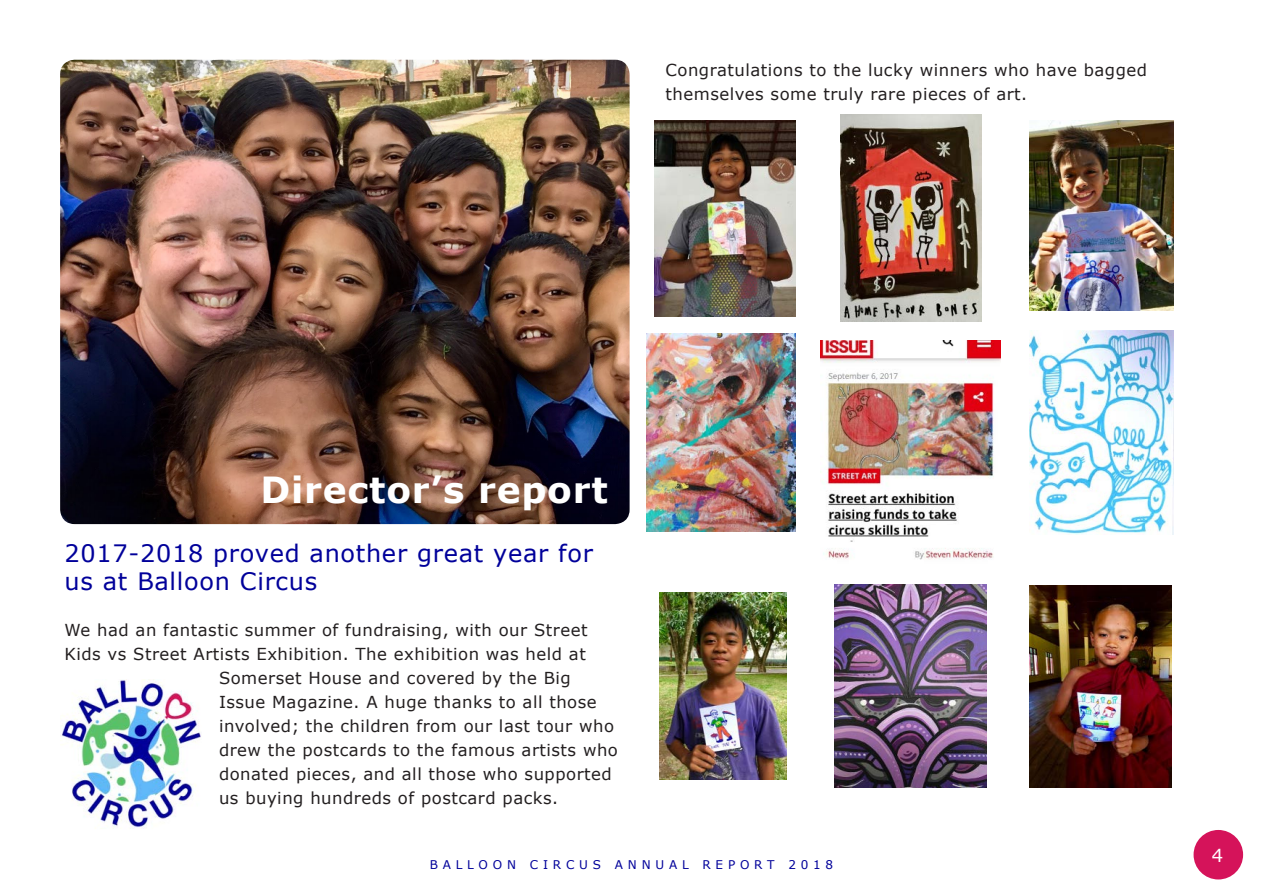
<style>
.page{position:relative;width:1263px;height:893px;background:#fff}
.page>*{position:absolute;margin:0;border:0;box-sizing:border-box;transform-origin:0 0}
.t1{font:700 36px "Verdana";letter-spacing:.02em;color:#fff}
.t2{font:24px/28.8px "Verdana";letter-spacing:.03em;color:#01009a}
.t3{font:18px "Verdana";color:#fff}
.t4{font:16.5px/24px "Verdana";letter-spacing:.03em;color:#231f20}
.t5{font:12px "Verdana";letter-spacing:.4em;color:#01009a}
</style>
<div class="page">
<div style="left:1193px;top:830px;width:50px;height:49px;background:#d5135a;border-radius:50%"></div>
<img style="left:60px;top:60px;width:570px;height:464px">
<img style="left:60px;top:679px;width:141px;height:150px">
<img style="left:654px;top:120px;width:141px;height:196px">
<img style="left:821px;top:340px;width:180px;height:220px">
<img style="left:835px;top:585px;width:151px;height:203px">
<img style="left:1030px;top:331px;width:143px;height:204px">
<img style="left:646px;top:334px;width:150px;height:198px">
<img style="left:659px;top:593px;width:127px;height:186px">
<img style="left:1030px;top:120px;width:143px;height:190px">
<img style="left:1030px;top:586px;width:142px;height:202px">
<img style="left:840px;top:115px;width:141px;height:207px">
<p class="t4" style="left:665px;top:58px;width:483px">Congratulations to the lucky winners who have bagged themselves some truly rare pieces of art.</p>
<h1 class="t1" style="left:260px;top:465px;width:349px">Director’s report</h1>
<h2 class="t2" style="left:65px;top:538px;width:530px">2017-2018 proved another great year for us at Balloon Circus</h2>
<p class="t4" style="left:65px;top:617px;width:524px">We had an fantastic summer of fundraising, with our Street</p>
<p class="t4" style="left:65px;top:641px;width:523px">Kids vs Street Artists Exhibition. The exhibition was held at</p>
<p class="t4" style="left:219px;top:665px;width:353px">Somerset House and covered by the Big</p>
<p class="t4" style="left:219px;top:689px;width:379px">Issue Magazine. A huge thanks to all those</p>
<p class="t4" style="left:219px;top:713px;width:397px">involved; the children from our last tour who</p>
<p class="t4" style="left:219px;top:737px;width:400px">drew the postcards to the famous artists who</p>
<p class="t4" style="left:219px;top:761px;width:394px">donated pieces, and all those who supported</p>
<p class="t4" style="left:219px;top:785px;width:341px">us buying hundreds of postcard packs.</p>
<p class="t5" style="left:430px;top:856px;width:405px">BALLOON CIRCUS ANNUAL REPORT 2018</p>
<p class="t3" style="left:1212px;top:843px;width:13px">4</p>
</div>
